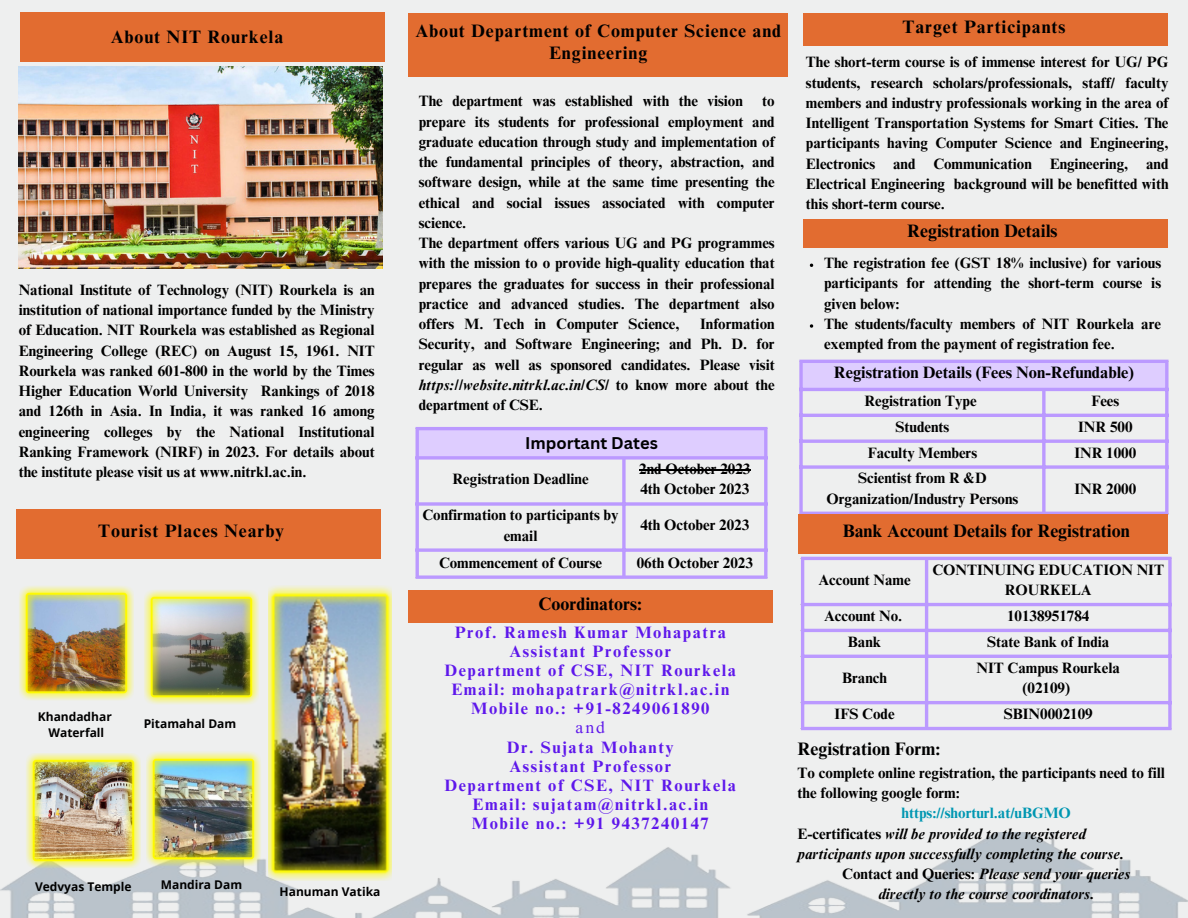
<style>
.page{position:relative;width:1188px;height:918px;background:#eeefef}
.page>*{position:absolute;margin:0;border:0;box-sizing:border-box;transform-origin:0 0}
.t1{font:700 18px/22.5px "Times NRMT Pro";letter-spacing:.05em;color:#000;text-align:center}
.t2{font:700 18px "Times NRMT Pro";color:#000}
.t3{font:700 16.5px "Times NRMT Pro";letter-spacing:.1em;color:#5e17eb}
.t4{font:700 16.5px "Times NRMT Pro";color:#000}
.t5{font:700 16.5px "Canva Sans";color:#000}
.t6{font:16.5px "Times NRMT Pro";color:#5e17eb}
.t7{font:700 15px/20.2px "Times NRMT Pro";color:#000;text-align:justify}
.t8{font:italic 700 15px "Times NRMT Pro";color:#000}
.t9{font:700 15px "Times NRMT Pro";color:#0097b2}
.t10{font:700 12px "Open Sans";color:#000}
.s1{font-style:italic}
.s2{font-style:normal}
</style>
<div class="page">
<img style="left:19px;top:66px;width:363px;height:202px">
<img style="left:0;top:833px;width:1188px;height:85px">
<img style="left:19px;top:585px;width:115px;height:116px;border-radius:7px">
<img style="left:144px;top:589px;width:115px;height:116px;border-radius:7px">
<img style="left:26px;top:753px;width:115px;height:115px;border-radius:7px">
<img style="left:146px;top:751px;width:115px;height:116px;border-radius:7px">
<img style="left:269px;top:585px;width:123px;height:295px">
<div style="left:417px;top:428px;width:349px;height:30px;background:#decdff"></div>
<hr style="left:639px;top:470px;width:111px;height:1px;background:#000">
<hr style="left:416px;top:430px;width:3px;height:145px;background:#b9f">
<svg style="left:622px;top:460px;width:4px;height:115px"></svg>
<hr style="left:764px;top:430px;width:3px;height:145px;background:#b9f">
<hr style="left:416px;top:427px;width:351px;height:3px;background:#b9f">
<svg style="left:419px;top:456px;width:345px;height:4px"></svg>
<svg style="left:419px;top:502px;width:345px;height:4px"></svg>
<svg style="left:419px;top:548px;width:345px;height:4px"></svg>
<svg style="left:416px;top:575px;width:351px;height:4px"></svg>
<div style="left:16px;top:509px;width:364px;height:50px;background:#e26c30"></div>
<div style="left:20px;top:12px;width:364px;height:50px;background:#e26c30"></div>
<div style="left:803px;top:13px;width:365px;height:33px;background:#e26c30"></div>
<div style="left:409px;top:13px;width:379px;height:64px;background:#e26c30"></div>
<div style="left:801px;top:361px;width:366px;height:29px;background:#decdff"></div>
<svg style="left:799px;top:363px;width:4px;height:149px"></svg>
<svg style="left:1042px;top:391px;width:4px;height:121px"></svg>
<svg style="left:1165px;top:363px;width:4px;height:149px"></svg>
<hr style="left:799px;top:360px;width:370px;height:3px;background:#b9f">
<hr style="left:799px;top:388px;width:370px;height:3px;background:#b9f">
<hr style="left:799px;top:414px;width:370px;height:3px;background:#b9f">
<hr style="left:799px;top:440px;width:370px;height:3px;background:#b9f">
<svg style="left:799px;top:465px;width:370px;height:4px"></svg>
<hr style="left:799px;top:512px;width:370px;height:3px;background:#b9f">
<hr style="left:801px;top:560px;width:3px;height:167px;background:#b9f">
<hr style="left:925px;top:560px;width:3px;height:167px;background:#b9f">
<svg style="left:1168px;top:560px;width:4px;height:167px"></svg>
<hr style="left:801px;top:557px;width:371px;height:3px;background:#b9f">
<hr style="left:801px;top:603px;width:371px;height:3px;background:#b9f">
<hr style="left:801px;top:629px;width:371px;height:3px;background:#b9f">
<hr style="left:801px;top:655px;width:371px;height:3px;background:#b9f">
<hr style="left:801px;top:701px;width:371px;height:3px;background:#b9f">
<hr style="left:801px;top:727px;width:371px;height:3px;background:#b9f">
<svg style="left:810px;top:324px;width:3px;height:4px"></svg>
<div style="left:803px;top:219px;width:365px;height:29px;background:#e26c30"></div>
<div style="left:799px;top:514px;width:369px;height:39px;background:#e26c30"></div>
<div style="left:408px;top:590px;width:365px;height:32px;background:#e26c30"></div>
<p class="t1" style="left:111px;top:28px;width:174px">About NIT Rourkela</p>
<p class="t7" style="left:19px;top:281px;width:358px">National Institute of Technology (NIT) Rourkela is an institution of national importance funded by the Ministry of Education. NIT Rourkela was established as Regional Engineering College (REC) on August 15, 1961. NIT Rourkela was ranked 601-800 in the world by the Times Higher Education World University Rankings of 2018 and 126th in Asia. In India, it was ranked 16 among engineering colleges by the National Institutional Ranking Framework (NIRF) in 2023. For details about the institute please visit us at www.nitrkl.ac.in.</p>
<p class="t1" style="left:98px;top:522px;width:188px">Tourist Places Nearby</p>
<p class="t10" style="left:38px;top:708px;width:75px">Khandadhar</p>
<p class="t10" style="left:49px;top:724px;width:57px">Waterfall</p>
<p class="t10" style="left:144px;top:715px;width:94px">Pitamahal Dam</p>
<p class="t10" style="left:35px;top:878px;width:98px">Vedvyas Temple</p>
<p class="t10" style="left:161px;top:876px;width:83px">Mandira Dam</p>
<p class="t10" style="left:280px;top:883px;width:102px">Hanuman Vatika</p>
<p class="t1" style="left:415px;top:21px;width:367px">About Department of Computer Science and<br>Engineering</p>
<p class="t7" style="left:419px;top:93px;width:326px">The department was established with the vision</p>
<p class="t7" style="left:419px;top:93px;width:358px;text-indent:343px">to prepare its students for professional employment and graduate education through study and implementation of the fundamental principles of theory, abstraction, and software design, while at the same time presenting the ethical and social issues associated with computer science.</p>
<p class="t7" style="left:419px;top:235px;width:358px">The department offers various UG and PG programmes with the mission to o provide high-quality education that prepares the graduates for success in their professional practice and advanced studies. The department also offers M. Tech in Computer Science,</p>
<p class="t7" style="left:419px;top:316px;width:358px;text-indent:281px">Information Security, and Software Engineering; and Ph. D. for regular as well as sponsored candidates. Please visit <span class="s1">https://website.nitrkl.ac.in/CS/</span> to know more about the department of CSE.</p>
<p class="t5" style="left:525px;top:432px;width:134px">Important Dates</p>
<p class="t7" style="left:453px;top:471px;width:138px">Registration Deadline</p>
<p class="t7" style="left:639px;top:461px;width:113px">2nd October 2023</p>
<p class="t7" style="left:640px;top:481px;width:110px">4th October 2023</p>
<p class="t7" style="left:422px;top:507px;width:198px;text-align:center">Confirmation to participants by email</p>
<p class="t7" style="left:640px;top:517px;width:110px">4th October 2023</p>
<p class="t7" style="left:439px;top:554px;width:165px">Commencement of Course</p>
<p class="t7" style="left:637px;top:554px;width:118px">06th October 2023</p>
<p class="t2" style="left:539px;top:597px;width:105px">Coordinators:</p>
<p class="t3" style="left:455px;top:626px;width:273px">Prof. Ramesh Kumar Mohapatra</p>
<p class="t3" style="left:509px;top:645px;width:163px">Assistant Professor</p>
<p class="t3" style="left:444px;top:664px;width:293px">Department of CSE, NIT Rourkela</p>
<p class="t3" style="left:451px;top:683px;width:279px">Email: mohapatrark@nitrkl.ac.in</p>
<p class="t3" style="left:471px;top:703px;width:240px">Mobile no.: +91-8249061890</p>
<p class="t6" style="left:575px;top:722px;width:31px">and</p>
<p class="t3" style="left:507px;top:741px;width:168px">Dr. Sujata Mohanty</p>
<p class="t3" style="left:509px;top:760px;width:163px">Assistant Professor</p>
<p class="t3" style="left:444px;top:779px;width:293px">Department of CSE, NIT Rourkela</p>
<p class="t3" style="left:472px;top:798px;width:237px">Email: sujatam@nitrkl.ac.in</p>
<p class="t3" style="left:472px;top:817px;width:239px">Mobile no.: +91 9437240147</p>
<p class="t1" style="left:902px;top:18px;width:165px">Target Participants</p>
<p class="t7" style="left:806px;top:54px;width:364px">The short-term course is of immense interest for UG/ PG students, research scholars/professionals, staff/ faculty members and industry professionals working in the area of Intelligent Transportation Systems for Smart Cities. The participants having Computer Science and Engineering, Electronics and Communication Engineering, and Electrical Engineering background will be benefitted with this short-term course.</p>
<p class="t2" style="left:907px;top:224px;width:152px">Registration Details</p>
<p class="t7" style="left:824px;top:255px;width:339px">The registration fee (GST 18% inclusive) for various participants for attending the short-term course is given below:</p>
<p class="t7" style="left:824px;top:315px;width:339px">The students/faculty members of NIT Rourkela are exempted from the payment of registration fee.</p>
<p class="t4" style="left:834px;top:366px;width:301px">Registration Details (Fees Non-Refundable)</p>
<p class="t7" style="left:864px;top:392px;width:114px">Registration Type</p>
<p class="t7" style="left:1091px;top:392px;width:29px">Fees</p>
<p class="t7" style="left:896px;top:418px;width:55px">Students</p>
<p class="t7" style="left:1078px;top:418px;width:56px">INR 500</p>
<p class="t7" style="left:868px;top:444px;width:111px">Faculty Members</p>
<p class="t7" style="left:1074px;top:444px;width:63px">INR 1000</p>
<p class="t7" style="left:826px;top:470px;width:193px;text-align:center">Scientist from R &amp;D<br>Organization/Industry Persons</p>
<p class="t7" style="left:1074px;top:480px;width:63px">INR 2000</p>
<p class="t2" style="left:843px;top:524px;width:289px">Bank Account Details for Registration</p>
<p class="t7" style="left:818px;top:571px;width:94px">Account Name</p>
<p class="t7" style="left:932px;top:561px;width:233px;text-align:center">CONTINUING EDUCATION NIT<br>ROURKELA</p>
<p class="t7" style="left:824px;top:607px;width:80px">Account No.</p>
<p class="t7" style="left:1007px;top:607px;width:84px">10138951784</p>
<p class="t7" style="left:848px;top:633px;width:35px">Bank</p>
<p class="t7" style="left:987px;top:633px;width:124px">State Bank of India</p>
<p class="t7" style="left:842px;top:669px;width:46px">Branch</p>
<p class="t7" style="left:977px;top:659px;width:145px">NIT Campus Rourkela</p>
<p class="t7" style="left:1023px;top:679px;width:49px">(02109)</p>
<p class="t7" style="left:835px;top:706px;width:61px">IFS Code</p>
<p class="t7" style="left:1004px;top:706px;width:90px">SBIN0002109</p>
<p class="t2" style="left:798px;top:742px;width:144px">Registration Form:</p>
<p class="t7" style="left:798px;top:765px;width:369px">To complete online registration, the participants need to fill the following google form:</p>
<p class="t9" style="left:902px;top:808px;width:171px">https://shorturl.at/uBGMO</p>
<p class="t8" style="left:798px;top:828px;width:290px"><span class="s2">E-certificates</span> will be provided to the registered</p>
<p class="t8" style="left:798px;top:848px;width:328px">participants upon successfully completing the course.</p>
<p class="t8" style="left:842px;top:868px;width:289px"><span class="s2">Contact and Queries:</span> Please send your queries</p>
<p class="t8" style="left:878px;top:889px;width:217px">directly to the course coordinators.</p>
</div>
